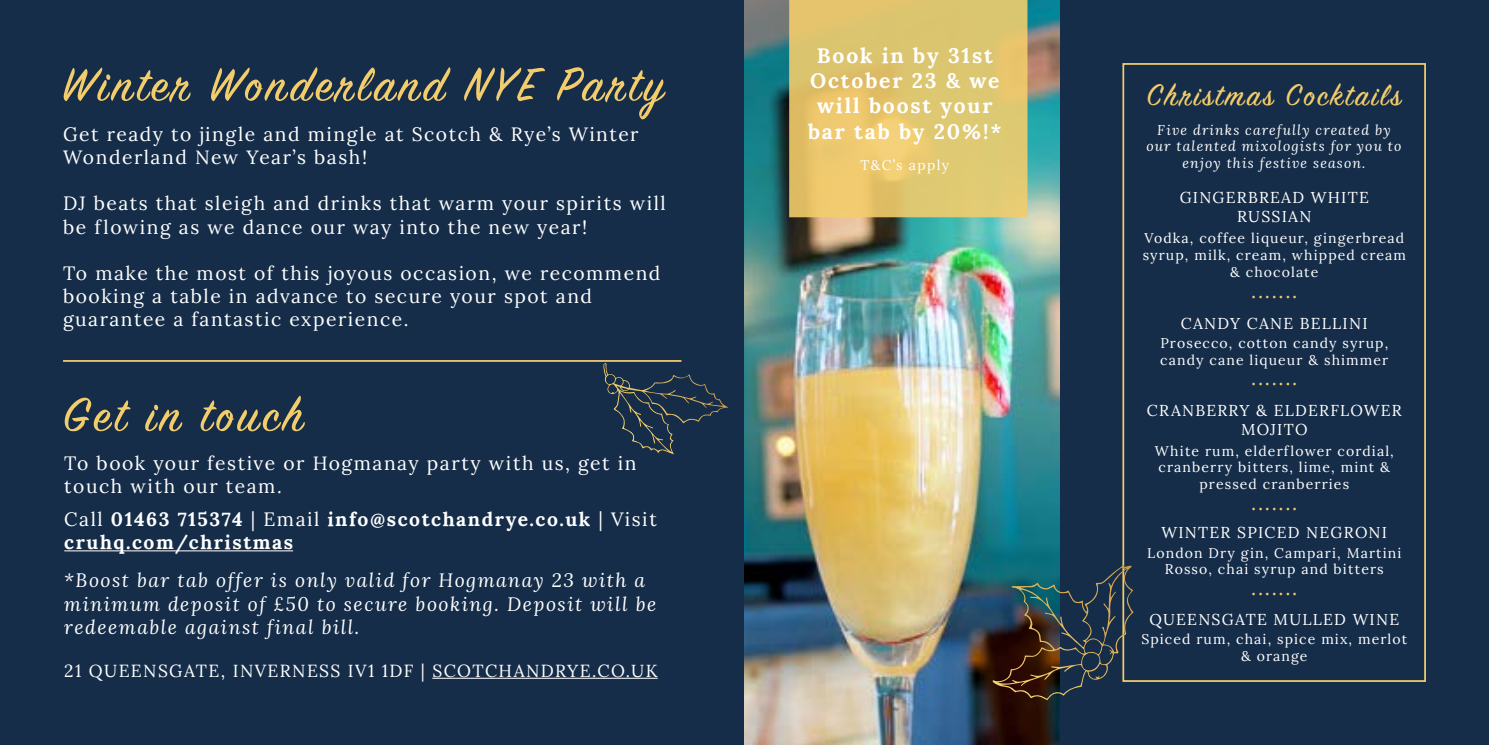
<style>
.page{position:relative;width:1489px;height:745px;background:#fff}
.page>*{position:absolute;margin:0;border:0;box-sizing:border-box;transform-origin:0 0}
.t1{font:52.5px "Sign Painter House Script";letter-spacing:.08em;color:#f3cd6c}
.t2{font:33.25px "Sign Painter House Script";letter-spacing:.08em;color:#f3cd6c}
.t3{font:700 21px/25.2px "Lora";letter-spacing:.09em;color:#fff;text-align:center}
.t4{font:21px "Lora";color:#f3cd6c}
.t5{font:19.25px/23.1px "Lora";letter-spacing:.08em;color:#fff}
.t6{font:italic 19.25px/23.1px "Lora";letter-spacing:.08em;color:#fff}
.t7{font:700 19.25px/23.1px "Lora";letter-spacing:.08em;color:#fff}
.t8{font:17.5px "Lora";letter-spacing:.08em;color:#fff}
.t9{font:15.75px/18.9px "Lora";letter-spacing:.08em;color:#fff;text-align:center}
.t10{font:14px/16.8px "Lora";letter-spacing:.08em;color:#fff;text-align:center}
.t11{font:italic 14px/16.8px "Lora";letter-spacing:.08em;color:#fff;text-align:center}
.s1{font-weight:400}
</style>
<div class="page">
<div style="left:0;top:0;width:1488px;height:744px;background:#152d49"></div>
<img style="left:744px;top:0;width:315px;height:744px">
<hr style="left:64px;top:550px;width:229px;height:1px;background:#fff">
<hr style="left:63px;top:360px;width:618px;height:1px;background:#f3cd6c">
<hr style="left:432px;top:677px;width:225px;height:1px;background:#fff">
<div style="left:1122px;top:63px;width:303px;height:618px;border:2px solid #f3cd6c"></div>
<svg style="left:789px;top:0;width:238px;height:217px;background:#e1c66e"></svg>
<svg style="left:603px;top:363px;width:125px;height:91px"></svg>
<svg style="left:992px;top:564px;width:141px;height:135px"></svg>
<h1 class="t1" style="left:62px;top:52px;width:604px">Winter Wonderland NYE Party</h1>
<p class="t5" style="left:63px;top:121px;width:577px">Get ready to jingle and mingle at Scotch &amp; Rye’s Winter<br>Wonderland New Year’s bash!</p>
<p class="t5" style="left:63px;top:191px;width:604px">DJ beats that sleigh and drinks that warm your spirits will be flowing as we dance our way into the new year!</p>
<p class="t5" style="left:63px;top:260px;width:599px">To make the most of this joyous occasion, we recommend booking a table in advance to secure your spot and guarantee a fantastic experience.</p>
<h1 class="t1" style="left:63px;top:382px;width:241px">Get in touch</h1>
<p class="t5" style="left:64px;top:450px;width:573px">To book your festive or Hogmanay party with us, get in touch with our team.</p>
<p class="t7" style="left:64px;top:505px;width:594px"><span class="s1">Call</span> 01463 715374 <span class="s1">| Email</span> info@scotchandrye.co.uk <span class="s1">| Visit </span>cruhq.com/christmas</p>
<p class="t6" style="left:64px;top:568px;width:593px">*Boost bar tab offer is only valid for Hogmanay 23 with a minimum deposit of £50 to secure booking. Deposit will be redeemable against final bill.</p>
<p class="t8" style="left:64px;top:657px;width:595px">21 QUEENSGATE, INVERNESS IV1 1DF | SCOTCHANDRYE.CO.UK</p>
<p class="t3" style="left:808px;top:41px;width:195px">Book in by 31st<br>October 23 &amp; we will boost your bar tab by 20%!*</p>
<p class="t10" style="left:860px;top:156px;width:90px">T&amp;C’s apply</p>
<h2 class="t2" style="left:1146px;top:74px;width:255px">Christmas Cocktails</h2>
<p class="t11" style="left:1146px;top:121px;width:256px">Five drinks carefully created by our talented mixologists for you to enjoy this festive season.</p>
<p class="t9" style="left:1179px;top:187px;width:191px">GINGERBREAD WHITE<br>RUSSIAN</p>
<p class="t10" style="left:1142px;top:229px;width:265px">Vodka, coffee liqueur, gingerbread syrup, milk, cream, whipped cream &amp; chocolate</p>
<p class="t4" style="left:1251px;top:274px;width:48px">.......</p>
<p class="t9" style="left:1180px;top:312px;width:188px">CANDY CANE BELLINI</p>
<p class="t10" style="left:1160px;top:333px;width:229px;text-align:left">Prosecco, cotton candy syrup, candy cane liqueur &amp; shimmer</p>
<p class="t9" style="left:1146px;top:399px;width:256px">CRANBERRY &amp; ELDERFLOWER<br>MOJITO</p>
<p class="t10" style="left:1154px;top:441px;width:240px">White rum, elderflower cordial, cranberry bitters, lime, mint &amp; pressed cranberries</p>
<p class="t9" style="left:1161px;top:522px;width:227px">WINTER SPICED NEGRONI</p>
<p class="t10" style="left:1147px;top:543px;width:256px">London Dry gin, Campari, Martini<br>Rosso, chai syrup and bitters</p>
<p class="t9" style="left:1149px;top:608px;width:251px">QUEENSGATE MULLED WINE</p>
<p class="t10" style="left:1141px;top:629px;width:267px">Spiced rum, chai, spice mix, merlot &amp; orange</p>
<p class="t4" style="left:1251px;top:361px;width:48px">.......</p>
<p class="t4" style="left:1251px;top:486px;width:48px">.......</p>
<p class="t4" style="left:1251px;top:571px;width:48px">.......</p>
</div>
